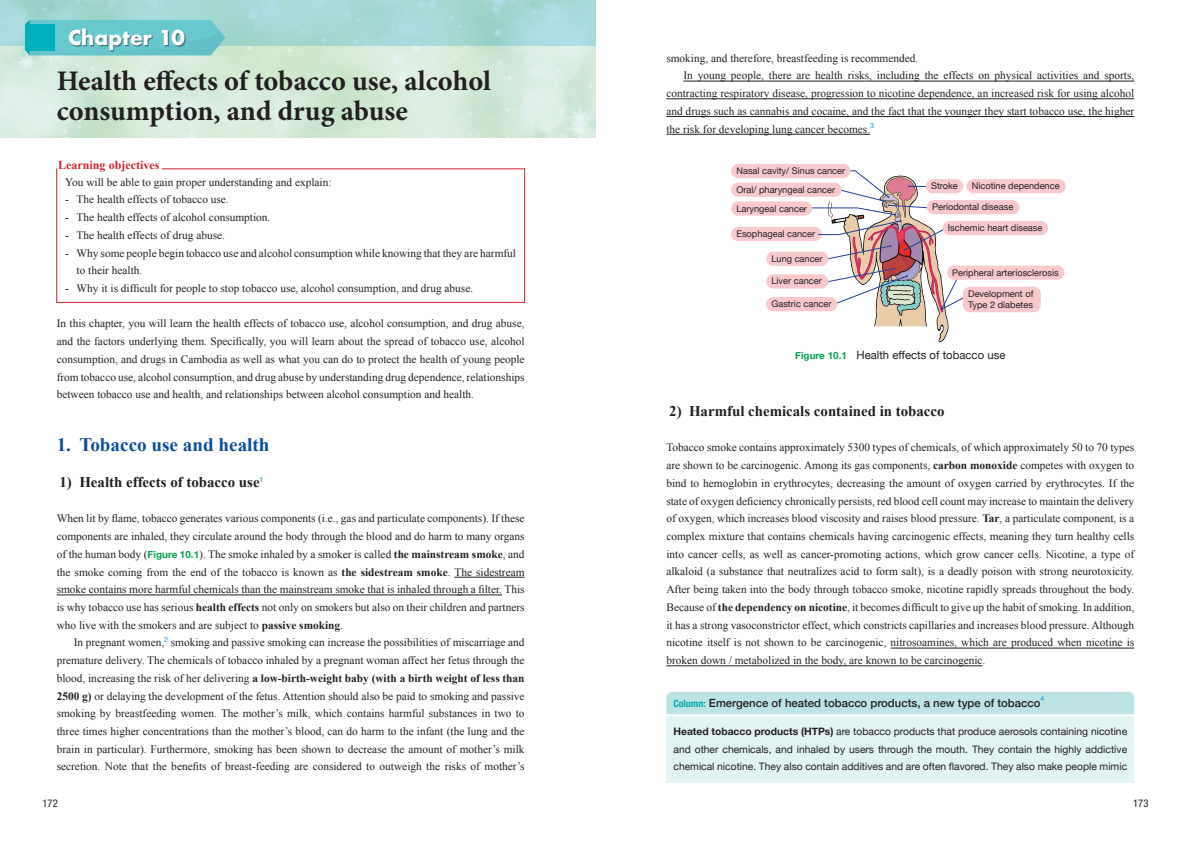
<style>
.page{position:relative;width:1191px;height:842px;background:#fff}
.page>*{position:absolute;margin:0;border:0;box-sizing:border-box;transform-origin:0 0}
.t1{font:700 28.3px/29.8px "Minion Pro";color:#231f20}
.t2{font:700 19.8px "Futura";color:#fff}
.t3{font:700 19.1px "Times New Roman";color:#0d4da1}
.t4{font:700 14.9px "Times New Roman";color:#231f20}
.t5{font:700 12px "Times New Roman";color:#d1232a}
.t6{font:11.3px/17.7px "Times New Roman";color:#231f20;text-align:justify}
.t7{font:500 11.3px "Helvetica Neue";color:#231f20}
.t8{font:11.3px "Helvetica Neue";color:#231f20}
.t9{font:condensed 10.6px "Helvetica Neue LT Std";color:#231f20}
.t10{font:10.3px/17.7px "Helvetica Neue";color:#231f20;text-align:justify}
.t11{font:9.2px/18.7px "Helvetica Neue";color:#231f20}
.t12{font:7.1px "Helvetica Neue";color:#0095d9}
.s1{font-family:"Helvetica Neue";font-weight:700;font-size:9.9px;color:#00a54f}
.s2{font-weight:700}
.s3{font-weight:700;font-size:9.9px;color:#00a54f}
.s4{font-weight:700;font-stretch:condensed;font-size:9.9px;color:#00aaad}
</style>
<div class="page">
<img style="left:0;top:46px;width:595px;height:91px">
<svg style="left:0;top:0;width:595px;height:46px;background:#a6d7d6"></svg>
<div style="left:56px;top:169px;width:469px;height:134px;border:1px solid #d1232a"></div>
<hr style="left:454px;top:577px;width:70px;height:1px;background:#231f20">
<hr style="left:57px;top:595px;width:445px;height:1px;background:#231f20">
<hr style="left:683px;top:81px;width:451px;height:1px;background:#231f20">
<hr style="left:666px;top:99px;width:468px;height:1px;background:#231f20">
<hr style="left:666px;top:116px;width:468px;height:1px;background:#231f20">
<hr style="left:666px;top:134px;width:204px;height:1px;background:#231f20">
<hr style="left:890px;top:648px;width:244px;height:1px;background:#231f20">
<hr style="left:666px;top:666px;width:316px;height:1px;background:#231f20">
<div style="left:666px;top:692px;width:468px;height:22px;background:#bce3e5"></div>
<div style="left:666px;top:716px;width:468px;height:66px;background:#e2f3f4"></div>
<div style="left:731px;top:227px;width:91px;height:14px;background:#f9c9cc;border-radius:7px"></div>
<svg style="left:786px;top:170px;width:197px;height:172px"></svg>
<div style="left:731px;top:164px;width:119px;height:14px;background:#f9c9cc;border-radius:7px"></div>
<div style="left:731px;top:183px;width:110px;height:14px;background:#f9c9cc;border-radius:7px"></div>
<div style="left:731px;top:201px;width:81px;height:15px;background:#f9c9cc;border-radius:7px"></div>
<div style="left:766px;top:252px;width:62px;height:14px;background:#f9c9cc;border-radius:7px"></div>
<div style="left:766px;top:274px;width:62px;height:14px;background:#f9c9cc;border-radius:7px"></div>
<div style="left:766px;top:297px;width:71px;height:14px;background:#f9c9cc;border-radius:7px"></div>
<div style="left:927px;top:200px;width:92px;height:14px;background:#f9c9cc;border-radius:7px"></div>
<div style="left:942px;top:221px;width:106px;height:14px;background:#f9c9cc;border-radius:7px"></div>
<div style="left:926px;top:179px;width:37px;height:14px;background:#f9c9cc;border-radius:7px"></div>
<div style="left:966px;top:179px;width:99px;height:14px;background:#f9c9cc;border-radius:7px"></div>
<div style="left:963px;top:287px;width:77px;height:25px;background:#f9c9cc;border-radius:7px"></div>
<div style="left:947px;top:266px;width:117px;height:14px;background:#f9c9cc;border-radius:7px"></div>
<svg style="left:26px;top:20px;width:199px;height:35px;background:#6ac7cd"></svg>
<div style="left:26px;top:24px;width:29px;height:26px;background:#00b0bc"></div>
<div style="left:69px;top:29px;width:117px;height:23px;background:#231f20;opacity:.5"></div>
<h2 class="t2" style="left:68px;top:23px;width:118px">Chapter 10</h2>
<h1 class="t1" style="left:57px;top:66px;width:436px">Health effects of tobacco use, alcohol consumption, and drug abuse</h1>
<p class="t5" style="left:58px;top:156px;width:103px">Learning objectives</p>
<p class="t6" style="left:65px;top:173px;width:268px">You will be able to gain proper understanding and explain:</p>
<p class="t6" style="left:65px;top:191px;width:165px">- The health effects of tobacco use.</p>
<p class="t6" style="left:65px;top:208px;width:207px">- The health effects of alcohol consumption.</p>
<p class="t6" style="left:65px;top:226px;width:161px">- The health effects of drug abuse.</p>
<p class="t6" style="left:77px;top:244px;width:441px;text-indent:-11px">- Why some people begin tobacco use and alcohol consumption while knowing that they are harmful to their health.</p>
<p class="t6" style="left:65px;top:279px;width:409px">- Why it is difficult for people to stop tobacco use, alcohol consumption, and drug abuse.</p>
<p class="t6" style="left:57px;top:315px;width:469px">In this chapter, you will learn the health effects of tobacco use, alcohol consumption, and drug abuse, and the factors underlying them. Specifically, you will learn about the spread of tobacco use, alcohol consumption, and drugs in Cambodia as well as what you can do to protect the health of young people from tobacco use, alcohol consumption, and drug abuse by understanding drug dependence, relationships between tobacco use and health, and relationships between alcohol consumption and health.</p>
<h3 class="t3" style="left:57px;top:432px;width:214px">1. Tobacco use and health</h3>
<h3 class="t4" style="left:60px;top:472px;width:205px">1) Health effects of tobacco use<sup>1</sup></h3>
<p class="t6" style="left:57px;top:509px;width:469px">When lit by flame, tobacco generates various components (i.e., gas and particulate components). If these components are inhaled, they circulate around the body through the blood and do harm to many organs of the human body (<span class="s1">Figure 10.1</span>). The smoke inhaled by a smoker is called <span class="s2">the mainstream smoke</span>, and the smoke coming from the end of the tobacco is known as <span class="s2">the sidestream smoke</span>. The sidestream smoke contains more harmful chemicals than the mainstream smoke that is inhaled through a filter. This is why tobacco use has serious <span class="s2">health effects</span> not only on smokers but also on their children and partners who live with the smokers and are subject to <span class="s2">passive smoking</span>.</p>
<p class="t6" style="left:57px;top:633px;width:469px;text-indent:17px">In pregnant women,<sup>2</sup> smoking and passive smoking can increase the possibilities of miscarriage and premature delivery. The chemicals of tobacco inhaled by a pregnant woman affect her fetus through the blood, increasing the risk of her delivering <span class="s2">a low-birth-weight baby (with a birth weight of less than 2500 g)</span> or delaying the development of the fetus. Attention should also be paid to smoking and passive smoking by breastfeeding women. The mother’s milk, which contains harmful substances in two to three times higher concentrations than the mother’s blood, can do harm to the infant (the lung and the brain in particular). Furthermore, smoking has been shown to decrease the amount of mother’s milk secretion. Note that the benefits of breast-feeding are considered to outweigh the risks of mother’s</p>
<p class="t6" style="left:666px;top:49px;width:253px">smoking, and therefore, breastfeeding is recommended.</p>
<p class="t6" style="left:683px;top:67px;width:452px">In young people, there are health risks, including the effects on physical activities and sports,</p>
<p class="t6" style="left:666px;top:84px;width:469px">contracting respiratory disease, progression to nicotine dependence, an increased risk for using alcohol</p>
<p class="t6" style="left:666px;top:102px;width:469px">and drugs such as cannabis and cocaine, and the fact that the younger they start tobacco use, the higher</p>
<p class="t6" style="left:666px;top:120px;width:209px">the risk for developing lung cancer becomes.<sup>3</sup></p>
<p class="t11" style="left:736px;top:162px;width:110px">Nasal cavity/ Sinus cancer<br>Oral/ pharyngeal cancer<br>Laryngeal cancer</p>
<p class="t11" style="left:736px;top:225px;width:80px">Esophageal cancer</p>
<p class="t11" style="left:771px;top:250px;width:53px">Lung cancer</p>
<p class="t11" style="left:771px;top:272px;width:52px">Liver cancer</p>
<p class="t11" style="left:771px;top:295px;width:62px">Gastric cancer</p>
<p class="t11" style="left:931px;top:177px;width:28px">Stroke</p>
<p class="t11" style="left:971px;top:177px;width:89px">Nicotine dependence</p>
<p class="t11" style="left:932px;top:198px;width:83px">Periodontal disease</p>
<p class="t11" style="left:948px;top:219px;width:96px">Ischemic heart disease</p>
<p class="t11" style="left:952px;top:264px;width:108px">Peripheral arteriosclerosis</p>
<p class="t11" style="left:968px;top:288px;width:67px;line-height:11.3px">Development of<br>Type 2 diabetes</p>
<p class="t8" style="left:795px;top:347px;width:212px"><span class="s3">Figure 10.1</span> Health effects of tobacco use</p>
<h3 class="t4" style="left:669px;top:401px;width:277px">2) Harmful chemicals contained in tobacco</h3>
<p class="t6" style="left:666px;top:439px;width:469px">Tobacco smoke contains approximately 5300 types of chemicals, of which approximately 50 to 70 types are shown to be carcinogenic. Among its gas components, <span class="s2">carbon monoxide</span> competes with oxygen to bind to hemoglobin in erythrocytes, decreasing the amount of oxygen carried by erythrocytes. If the state of oxygen deficiency chronically persists, red blood cell count may increase to maintain the delivery of oxygen, which increases blood viscosity and raises blood pressure. <span class="s2">Tar</span>, a particulate component, is a complex mixture that contains chemicals having carcinogenic effects, meaning they turn healthy cells into cancer cells, as well as cancer-promoting actions, which grow cancer cells. Nicotine, a type of alkaloid (a substance that neutralizes acid to form salt), is a deadly poison with strong neurotoxicity.<br>After being taken into the body through tobacco smoke, nicotine rapidly spreads throughout the body.<br>Because of <span class="s2">the dependency on nicotine</span>, it becomes difficult to give up the habit of smoking. In addition, it has a strong vasoconstrictor effect, which constricts capillaries and increases blood pressure. Although nicotine itself is not shown to be carcinogenic, nitrosoamines, which are produced when nicotine is broken down / metabolized in the body, are known to be carcinogenic.</p>
<p class="t7" style="left:673px;top:694px;width:368px"><span class="s4">Column:</span> Emergence of heated tobacco products, a new type of tobacco</p>
<p class="t12" style="left:1040px;top:693px;width:5px">4</p>
<p class="t10" style="left:673px;top:723px;width:455px"><span class="s2">Heated tobacco products (HTPs)</span> are tobacco products that produce aerosols containing nicotine and other chemicals, and inhaled by users through the mouth. They contain the highly addictive chemical nicotine. They also contain additives and are often flavored. They also make people mimic</p>
<p class="t9" style="left:43px;top:797px;width:17px">172</p>
<p class="t9" style="left:1133px;top:797px;width:17px">173</p>
</div>
